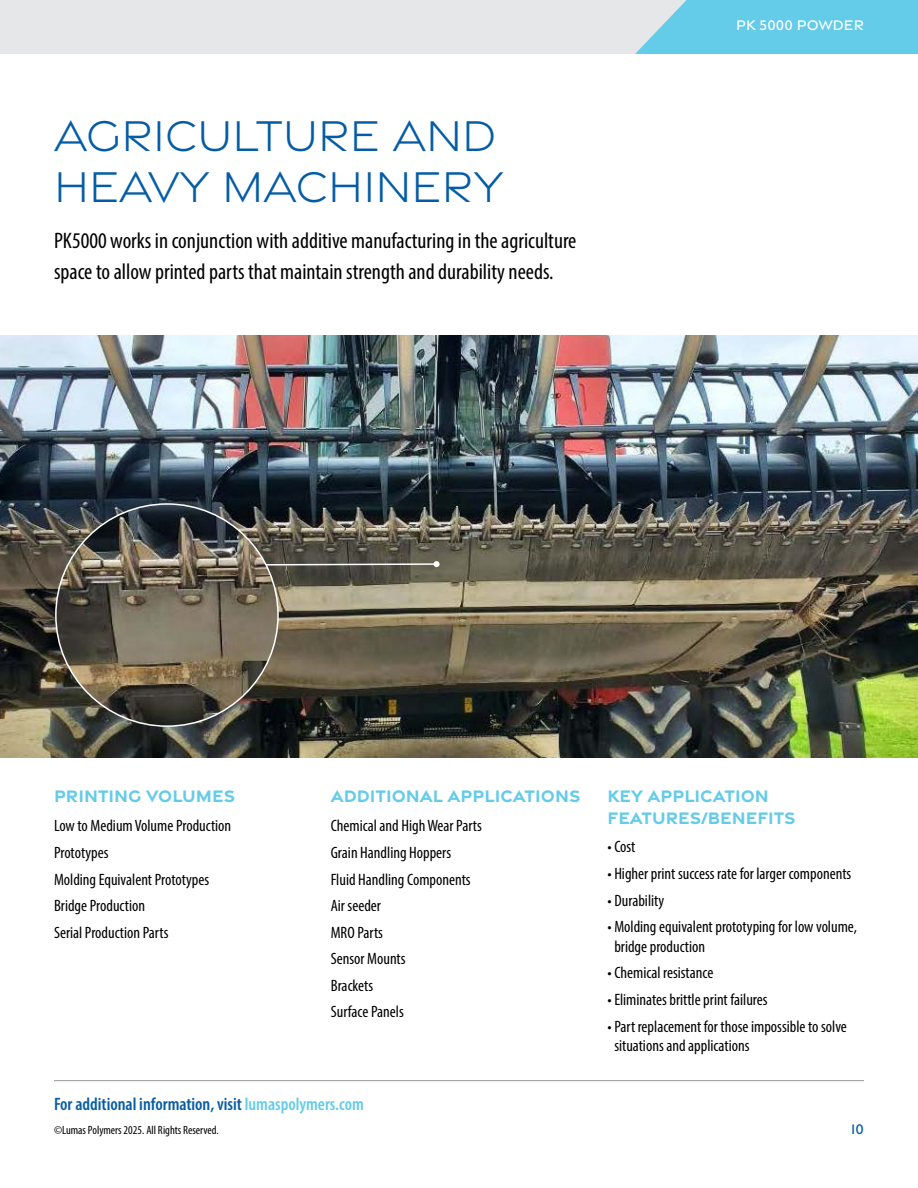
<style>
.page{position:relative;width:918px;height:1188px;background:#fff}
.page>*{position:absolute;margin:0;border:0;box-sizing:border-box;transform-origin:0 0}
.t1{font:300 46.5px/51px "Gravesend Sans";color:#045ca6}
.t2{font:condensed 22.5px/31.5px "Myriad Pro";color:#000}
.t3{font:700 18px/21.6px "Gravesend Sans";color:#64cbe8}
.t4{font:600 condensed 18px "Myriad Pro";color:#045ca6}
.t5{font:condensed 16.5px/26.5px "Myriad Pro";color:#000}
.t6{font:500 15px "Gravesend Sans";color:#fff}
.t7{font:500 15px "Gravesend Sans";color:#045ca6}
.t8{font:condensed 12px "Myriad Pro";color:#000}
.s1{color:#64cbe8}
</style>
<div class="page">
<div style="left:0;top:0;width:712px;height:54px;background:#e6e7e8"></div>
<hr style="left:54px;top:1080px;width:810px;height:1px;background:#939598">
<svg style="left:635px;top:0;width:283px;height:54px;background:#6fcde8"></svg>
<img style="left:0;top:335px;width:918px;height:423px">
<svg style="left:264px;top:561px;width:176px;height:6px"></svg>
<img style="left:56px;top:504px;width:222px;height:222px;border-radius:111px">
<h1 class="t1" style="left:54px;top:109px;width:451px">AGRICULTURE AND<br>HEAVY MACHINERY</h1>
<h2 class="t2" style="left:54px;top:224px;width:524px">PK5000 works in conjunction with additive manufacturing in the agriculture space to allow printed parts that maintain strength and durability needs.</h2>
<p class="t6" style="left:736px;top:16px;width:129px">PK 5000 POWDER</p>
<p class="t3" style="left:54px;top:785px;width:183px">PRINTING VOLUMES</p>
<p class="t3" style="left:331px;top:785px;width:251px">ADDITIONAL APPLICATIONS</p>
<p class="t3" style="left:608px;top:785px;width:190px">KEY APPLICATION<br>FEATURES/BENEFITS</p>
<p class="t5" style="left:54px;top:813px;width:179px">Low to Medium Volume Production<br>Prototypes<br>Molding Equivalent Prototypes<br>Bridge Production<br>Serial Production Parts</p>
<p class="t5" style="left:331px;top:813px;width:153px">Chemical and High Wear Parts<br>Grain Handling Hoppers<br>Fluid Handling Components<br>Air seeder<br>MRO Parts<br>Sensor Mounts<br>Brackets<br>Surface Panels</p>
<p class="t5" style="left:608px;top:834px;width:29px">• Cost</p>
<p class="t5" style="left:608px;top:860px;width:245px">• Higher print success rate for larger components</p>
<p class="t5" style="left:608px;top:887px;width:58px">• Durability</p>
<p class="t5" style="left:614px;top:917px;width:244px;line-height:19.8px;text-indent:-7px">• Molding equivalent prototyping for low volume, bridge production</p>
<p class="t5" style="left:608px;top:960px;width:107px">• Chemical resistance</p>
<p class="t5" style="left:608px;top:986px;width:162px">• Eliminates brittle print failures</p>
<p class="t5" style="left:614px;top:1016px;width:234px;line-height:19.8px;text-indent:-7px">• Part replacement for those impossible to solve situations and applications</p>
<p class="t4" style="left:54px;top:1093px;width:311px">For additional information, visit <span class="s1">lumaspolymers.com</span></p>
<p class="t8" style="left:54px;top:1122px;width:166px">©Lumas Polymers 2025. All Rights Reserved.</p>
<p class="t7" style="left:851px;top:1120px;width:14px">10</p>
</div>
